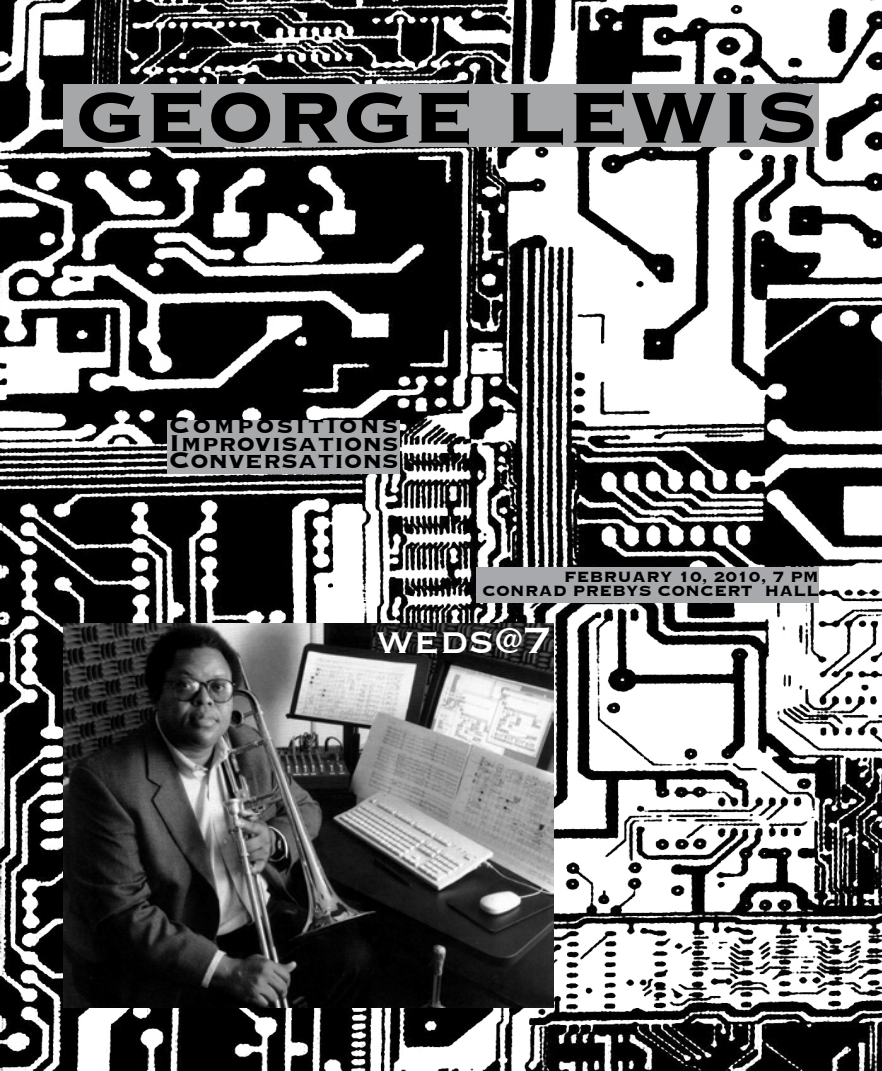
<style>
.page{position:relative;width:882px;height:1071px;background:#fff}
.page>*{position:absolute;margin:0;border:0;box-sizing:border-box;transform-origin:0 0}
.t1{font:700 94.5px "Copperplate";color:#000}
.t2{font:47.25px "Copperplate";color:#fff}
.t3{font:700 29.75px "Copperplate";color:#000}
.t4{font:700 29.75px "Copperplate";letter-spacing:.08em;color:#000}
.t5{font:700 19.25px/14px "Copperplate";color:#000;text-align:right}
</style>
<div class="page">
<img style="left:0;top:0;width:882px;height:1071px">
<img style="left:63px;top:623px;width:491px;height:385px">
<div style="left:63px;top:84px;width:756px;height:63px;background:#a5a7a9"></div>
<div style="left:168px;top:420px;width:232px;height:54px;background:#a7a9ac"></div>
<div style="left:477px;top:567px;width:342px;height:36px;background:#a7a9ac"></div>
<h1 class="t1" style="left:75px;top:56px;width:744px">GEORGE LEWIS</h1>
<h3 class="t4" style="left:169px;top:406px;width:231px">Compositions</h3>
<h3 class="t3" style="left:169px;top:424px;width:231px">Improvisations</h3>
<h3 class="t3" style="left:169px;top:441px;width:231px">Conversations</h3>
<p class="t5" style="left:482px;top:568px;width:338px">FEBRUARY 10, 2010, 7 PM<br>CONRAD PREBYS CONCERT HALL</p>
<h2 class="t2" style="left:377px;top:610px;width:177px">weds@7</h2>
</div>
